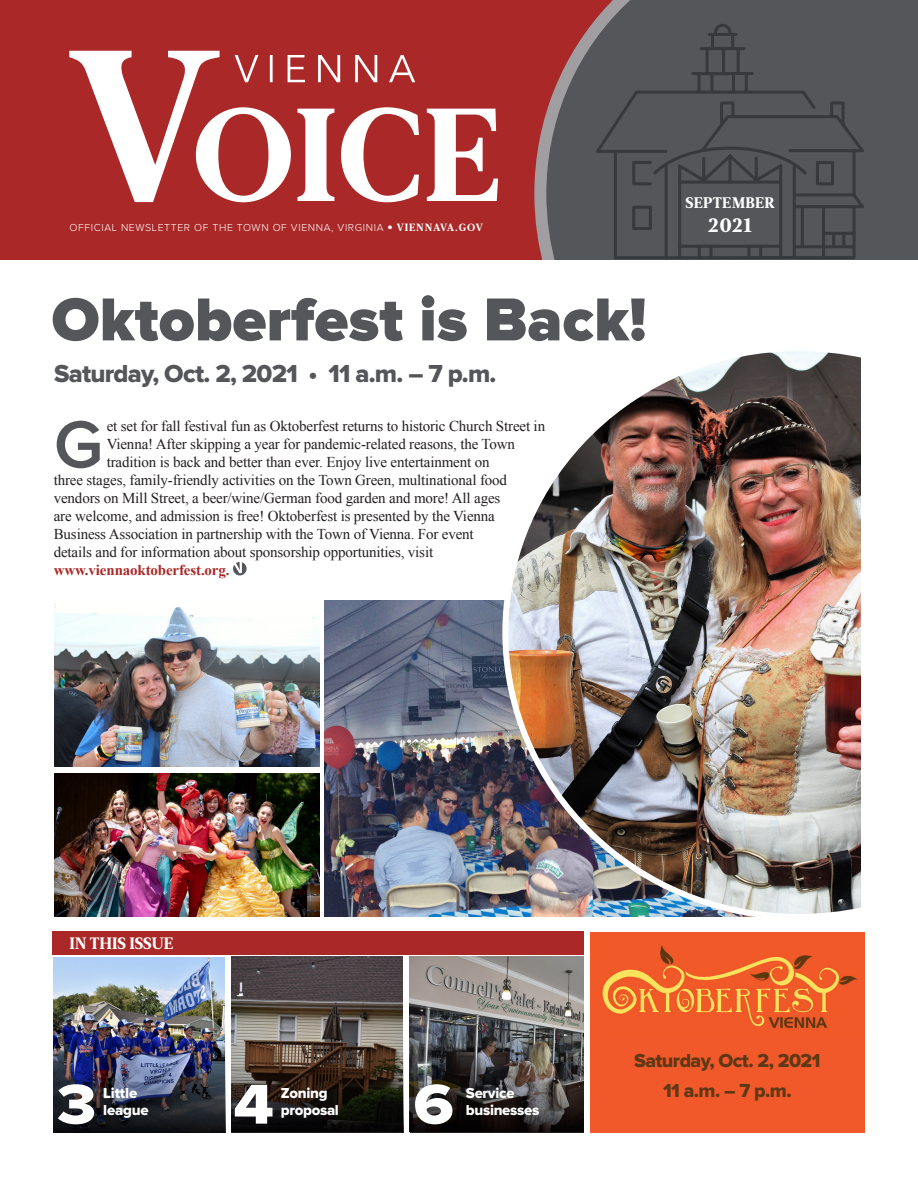
<style>
.page{position:relative;width:918px;height:1188px;background:#fff}
.page>*{position:absolute;margin:0;border:0;box-sizing:border-box;transform-origin:0 0}
.Body_Text{font:600 69px "Proxima Nova";color:#54565a}
.heading{font:900 62.85px "Proxima Nova";color:#54565a}
.t1{font:58.2px "Proxima Nova Extrabld";color:#fff;scale:1.13 1}
.heading-2{font:25.5px "Proxima Nova Extrabld";letter-spacing:-.03em;color:#54565a}
.t2{font:20.85px "Leitura News Roman 4";color:#fff}
.heading-3{font:19.5px "Proxima Nova Extrabld";letter-spacing:-.03em;color:#5f3815}
.t3{font:16.5px "Leitura News Roman 4";letter-spacing:-.01em;color:#fff}
.t4{font:15.3px "Leitura News Roman 4";letter-spacing:.015em;color:#fff}
.Body_Text-2{font:15px "Times New Roman";letter-spacing:-.01em;color:#231f20}
.t5{font:15px "Proxima Nova Extrabld";letter-spacing:-.02em;color:#fff}
.Body_Text-3{font:700 15px "Times New Roman";letter-spacing:-.01em;color:#aa2928}
.t6{font:300 10.5px "Proxima Nova";letter-spacing:.06em;color:#fff}
.s1{font-family:"Avenir Next";font-weight:400}
.s2{font-family:"Leitura News Roman 4";font-weight:400}
</style>
<div class="page">
<img style="left:324px;top:601px;width:175px;height:316px">
<img style="left:54px;top:603px;width:265px;height:164px">
<img style="left:54px;top:773px;width:266px;height:144px">
<div style="left:0;top:0;width:918px;height:260px;background:#aa2928"></div>
<svg style="left:534px;top:0;width:384px;height:260px;background:#665659"></svg>
<svg style="left:612px;top:22px;width:254px;height:238px;background:#515356"></svg>
<svg style="left:595px;top:89px;width:223px;height:171px;background:#4f5155"></svg>
<svg style="left:69px;top:51px;width:429px;height:151px"></svg>
<img style="left:53px;top:958px;width:172px;height:174px">
<img style="left:54px;top:981px;width:172px;height:151px">
<img style="left:409px;top:957px;width:174px;height:175px">
<img style="left:231px;top:957px;width:171px;height:24px">
<svg style="left:231px;top:981px;width:172px;height:151px;background:#483f38"></svg>
<div style="left:52px;top:931px;width:531px;height:24px;background:#aa2928"></div>
<img style="left:410px;top:996px;width:173px;height:136px">
<svg style="left:233px;top:562px;width:14px;height:13px"></svg>
<img style="left:499px;top:351px;width:362px;height:566px">
<div style="left:590px;top:932px;width:275px;height:200px;background:#f1592b"></div>
<img style="left:602px;top:945px;width:256px;height:83px">
<p class="t4" style="left:685px;top:194px;width:91px">SEPTEMBER</p>
<p class="t6" style="left:70px;top:223px;width:415px">OFFICIAL NEWSLETTER OF THE TOWN OF VIENNA, VIRGINIA <span class="s1">•</span> <span class="s2">VIENNAVA.GOV</span></p>
<p class="t2" style="left:708px;top:212px;width:46px">2021</p>
<p class="heading" style="left:52px;top:291px;width:597px">Oktoberfest is Back!</p>
<p class="heading-2" style="left:54px;top:362px;width:444px">Saturday, Oct. 2, 2021 • 11 a.m. – 7 p.m.</p>
<p class="Body_Text" style="left:54px;top:413px;width:51px">G</p>
<p class="Body_Text-2" style="left:107px;top:416px;width:440px">et set for fall festival fun as Oktoberfest returns to historic Church Street in</p>
<p class="Body_Text-2" style="left:107px;top:434px;width:410px">Vienna! After skipping a year for pandemic-related reasons, the Town</p>
<p class="Body_Text-2" style="left:107px;top:452px;width:384px">tradition is back and better than ever. Enjoy live entertainment on</p>
<p class="Body_Text-2" style="left:54px;top:470px;width:455px">three stages, family-friendly activities on the Town Green, multinational food</p>
<p class="Body_Text-2" style="left:54px;top:488px;width:448px">vendors on Mill Street, a beer/wine/German food garden and more! All ages</p>
<p class="Body_Text-2" style="left:54px;top:506px;width:443px">are welcome, and admission is free! Oktoberfest is presented by the Vienna</p>
<p class="Body_Text-2" style="left:54px;top:524px;width:422px">Business Association in partnership with the Town of Vienna. For event</p>
<p class="Body_Text-2" style="left:54px;top:542px;width:381px">details and for information about sponsorship opportunities, visit</p>
<p class="Body_Text-3" style="left:54px;top:560px;width:177px">www.viennaoktoberfest.org.</p>
<p class="t3" style="left:69px;top:934px;width:106px">IN THIS ISSUE</p>
<p class="t1" style="left:57px;top:1078px;width:37px">3</p>
<p class="t5" style="left:103px;top:1086px;width:36px">Little</p>
<p class="t5" style="left:103px;top:1103px;width:47px">league</p>
<p class="t1" style="left:233px;top:1078px;width:37px">4</p>
<p class="t5" style="left:281px;top:1086px;width:48px">Zoning</p>
<p class="t5" style="left:281px;top:1103px;width:59px">proposal</p>
<p class="t1" style="left:413px;top:1078px;width:37px">6</p>
<p class="t5" style="left:466px;top:1086px;width:50px">Service</p>
<p class="t5" style="left:466px;top:1103px;width:75px">businesses</p>
<p class="heading-3" style="left:634px;top:1052px;width:188px">Saturday, Oct. 2, 2021</p>
<p class="heading-3" style="left:663px;top:1082px;width:130px">11 a.m. – 7 p.m.</p>
</div>
